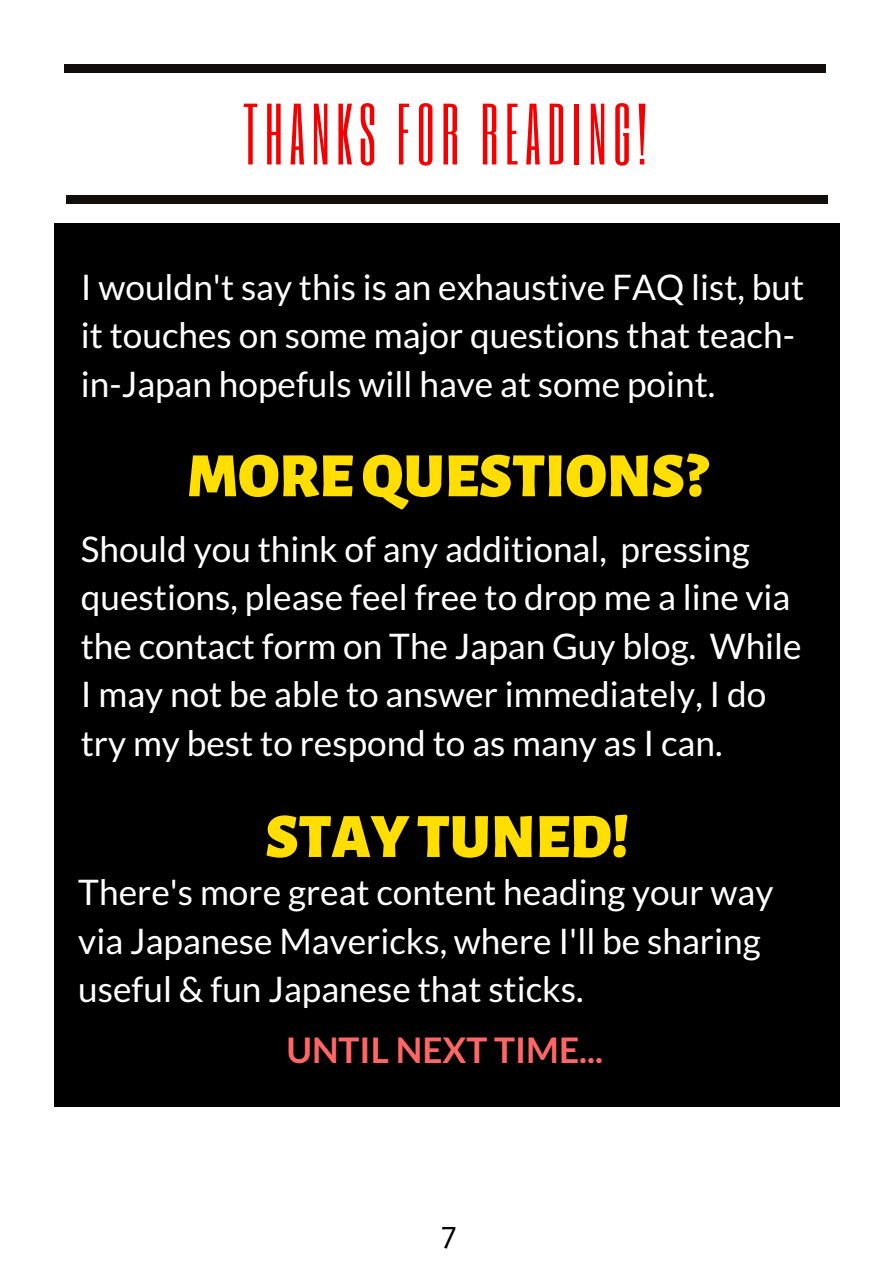
<style>
.page{position:relative;width:894px;height:1264px;background:#fff}
.page>*{position:absolute;margin:0;border:0;box-sizing:border-box;transform-origin:0 0}
.t1{font:72px "Six Caps";letter-spacing:.09em;color:#f40000}
.t2{font:900 63px "Alegreya Sans";color:#ffde00}
.t3{font:36px "Alegreya Sans";color:#000}
.t4{font:35.25px/48.4px "Lato";color:#fff}
.t5{font:700 35.25px "Lato";color:#ff6767}
</style>
<div class="page">
<div style="left:64px;top:65px;width:761px;height:7px;background:#0f0e0c"></div>
<div style="left:66px;top:195px;width:761px;height:8px;background:#0f0e0c"></div>
<div style="left:55px;top:223px;width:784px;height:883px;background:#000"></div>
<h1 class="t1" style="left:242px;top:85px;width:405px">THANKS FOR READING!</h1>
<p class="t4" style="left:81px;top:262px;width:724px">I wouldn't say this is an exhaustive FAQ list, but it touches on some major questions that teach&shy;in-Japan hopefuls will have at some point.</p>
<h2 class="t2" style="left:187px;top:439px;width:521px">MOREQUESTIONS?</h2>
<p class="t4" style="left:81px;top:524px;width:722px">Should you think of any additional, pressing questions, please feel free to drop me a line via the contact form on The Japan Guy blog. While I may not be able to answer immediately, I do try my best to respond to as many as I can.</p>
<h2 class="t2" style="left:265px;top:800px;width:365px">STAYTUNED!</h2>
<p class="t4" style="left:78px;top:867px;width:696px">There's more great content heading your way via Japanese Mavericks, where I'll be sharing useful &amp; fun Japanese that sticks.</p>
<p class="t5" style="left:286px;top:1028px;width:318px">UNTIL NEXT TIME...</p>
<p class="t3" style="left:441px;top:1212px;width:17px">7</p>
</div>
